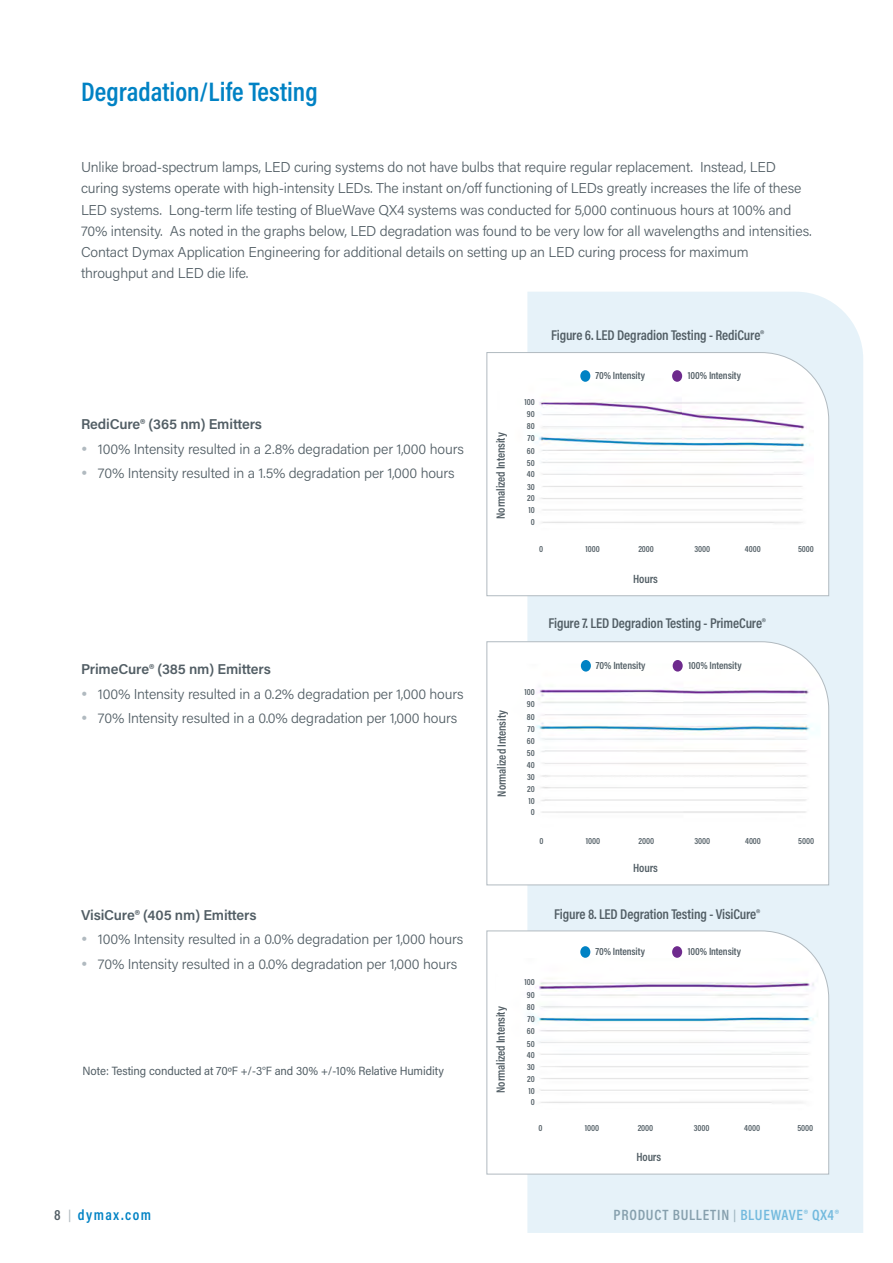
<style>
.page{position:relative;width:893px;height:1263px;background:#fff}
.page>*{position:absolute;margin:0;border:0;box-sizing:border-box;transform-origin:0 0}
.t1{font:600 27px "Acumin Pro Cond";color:#0082c4}
.t2{font:600 15px "Acumin Pro Cond";letter-spacing:.05em;color:#95a3ab}
.t3{font:600 15px "Acumin Pro Cond";letter-spacing:.1em;color:#0082c4}
.t4{font:300 14.25px/21px "Acumin Pro";letter-spacing:-.01em;color:#525e65}
.t5{font:600 14.25px "Acumin Pro Cond";letter-spacing:-.01em;color:#525e65}
.t6{font:600 14.25px "Acumin Pro";letter-spacing:-.01em;color:#525e65}
.t7{font:600 12px "Acumin Pro Cond";letter-spacing:-.01em;color:#525e65}
.t8{font:12px "Acumin Pro Semi Cond";letter-spacing:-.01em;color:#525e65}
.t9{font:600 10.5px "Acumin Pro Cond";letter-spacing:-.01em;color:#525e65}
.t10{font:600 9px/12px "Acumin Pro Cond";letter-spacing:-.01em;color:#525e65;text-align:right}
.s1{font-family:"Acumin Pro";font-weight:300}
.s2{color:#525e65}
.s3{font-size:12px;color:#b1bac0}
.s4{color:#80c0e1}
</style>
<div class="page">
<div style="left:527px;top:292px;width:336px;height:941px;background:#e6f2f9"></div>
<svg style="left:486px;top:352px;width:343px;height:244px"></svg>
<svg style="left:486px;top:641px;width:343px;height:244px"></svg>
<svg style="left:486px;top:930px;width:343px;height:244px"></svg>
<div style="left:496px;top:410px;width:17px;height:131px;background:#fff"></div>
<div style="left:497px;top:698px;width:10px;height:111px;background:#fff"></div>
<div style="left:496px;top:977px;width:11px;height:145px;background:#fff"></div>
<div style="left:636px;top:1152px;width:52px;height:17px;background:#fff"></div>
<div style="left:672px;top:946px;width:10px;height:12px;background:#6e2a8d;border-radius:50%"></div>
<div style="left:580px;top:946px;width:10px;height:12px;background:#0082c4;border-radius:50%"></div>
<div style="left:673px;top:660px;width:10px;height:12px;background:#6e2a8d;border-radius:50%"></div>
<div style="left:581px;top:660px;width:10px;height:12px;background:#0082c4;border-radius:50%"></div>
<div style="left:672px;top:370px;width:10px;height:12px;background:#6e2a8d;border-radius:50%"></div>
<div style="left:580px;top:370px;width:10px;height:12px;background:#0082c4;border-radius:50%"></div>
<div style="left:633px;top:863px;width:57px;height:10px;background:#fff"></div>
<div style="left:633px;top:574px;width:62px;height:11px;background:#fff"></div>
<div style="left:538px;top:1124px;width:5px;height:8px;background:#fff"></div>
<div style="left:790px;top:1124px;width:23px;height:8px;background:#fff"></div>
<div style="left:578px;top:1124px;width:21px;height:8px;background:#fff"></div>
<div style="left:630px;top:1124px;width:23px;height:8px;background:#fff"></div>
<div style="left:686px;top:1124px;width:23px;height:8px;background:#fff"></div>
<div style="left:737px;top:1124px;width:23px;height:8px;background:#fff"></div>
<svg style="left:539px;top:837px;width:4px;height:8px"></svg>
<div style="left:791px;top:837px;width:23px;height:8px;background:#fff"></div>
<div style="left:579px;top:837px;width:21px;height:8px;background:#fff"></div>
<div style="left:631px;top:837px;width:23px;height:8px;background:#fff"></div>
<div style="left:687px;top:837px;width:23px;height:8px;background:#fff"></div>
<div style="left:738px;top:837px;width:23px;height:8px;background:#fff"></div>
<svg style="left:539px;top:546px;width:4px;height:7px"></svg>
<div style="left:790px;top:546px;width:24px;height:7px;background:#fff"></div>
<div style="left:579px;top:546px;width:21px;height:7px;background:#fff"></div>
<div style="left:631px;top:546px;width:23px;height:7px;background:#fff"></div>
<div style="left:687px;top:546px;width:23px;height:7px;background:#fff"></div>
<div style="left:738px;top:546px;width:23px;height:7px;background:#fff"></div>
<h1 class="t1" style="left:81px;top:74px;width:238px">Degradation/Life Testing</h1>
<p class="t4" style="left:81px;top:156px;width:732px">Unlike broad-spectrum lamps, LED curing systems do not have bulbs that require regular replacement. Instead, LED curing systems operate with high-intensity LEDs. The instant on/off functioning of LEDs greatly increases the life of these LED systems. Long-term life testing of BlueWave QX4 systems was conducted for 5,000 continuous hours at 100% and 70% intensity. As noted in the graphs below, LED degradation was found to be very low for all wavelengths and intensities.<br>Contact Dymax Application Engineering for additional details on setting up an LED curing process for maximum throughput and LED die life.</p>
<p class="t5" style="left:551px;top:325px;width:215px">Figure 6. LED Degradion Testing - RediCure®</p>
<p class="t6" style="left:81px;top:414px;width:183px">RediCure® (365 nm) Emitters</p>
<p class="t4" style="left:98px;top:436px;width:368px;line-height:24.5px">100% Intensity resulted in a 2.8% degradation per 1,000 hours<br>70% Intensity resulted in a 1.5% degradation per 1,000 hours</p>
<p class="t6" style="left:81px;top:659px;width:191px">PrimeCure® (385 nm) Emitters</p>
<p class="t4" style="left:98px;top:681px;width:367px;line-height:24.5px">100% Intensity resulted in a 0.2% degradation per 1,000 hours<br>70% Intensity resulted in a 0.0% degradation per 1,000 hours</p>
<p class="t6" style="left:81px;top:905px;width:177px">VisiCure® (405 nm) Emitters</p>
<p class="t4" style="left:98px;top:926px;width:367px;line-height:24.5px">100% Intensity resulted in a 0.0% degradation per 1,000 hours<br>70% Intensity resulted in a 0.0% degradation per 1,000 hours</p>
<p class="t8" style="left:83px;top:1063px;width:363px">Note: Testing conducted at 70oF +/-3<span class="s1">°</span>F and 30% +/-10% Relative Humidity</p>
<p class="t3" style="left:54px;top:1205px;width:99px"><span class="s2">8</span> <span class="s3">|</span> dymax.com</p>
<p class="t7" style="left:493px;top:519px;width:88px;rotate:-90deg">Normalized Intensity</p>
<p class="t7" style="left:494px;top:796px;width:88px;rotate:-90deg">Normalized Intensity</p>
<p class="t7" style="left:493px;top:1093px;width:88px;rotate:-90deg">Normalized Intensity</p>
<p class="t10" style="left:524px;top:395px;width:12px">100<br>90<br>80<br>70<br>60<br>50<br>40<br>30<br>20<br>10<br>0</p>
<p class="t9" style="left:595px;top:369px;width:51px">70% Intensity</p>
<p class="t9" style="left:688px;top:369px;width:55px">100% Intensity</p>
<p class="t10" style="left:539px;top:543px;width:6px">0</p>
<p class="t10" style="left:586px;top:543px;width:16px">1000</p>
<p class="t10" style="left:638px;top:543px;width:17px">2000</p>
<p class="t10" style="left:694px;top:543px;width:17px">3000</p>
<p class="t10" style="left:745px;top:543px;width:17px">4000</p>
<p class="t10" style="left:798px;top:543px;width:17px">5000</p>
<p class="t7" style="left:633px;top:571px;width:26px">Hours</p>
<p class="t5" style="left:548px;top:614px;width:219px">Figure 7. LED Degradion Testing - PrimeCure®</p>
<p class="t10" style="left:524px;top:686px;width:12px">100<br>90<br>80<br>70<br>60<br>50<br>40<br>30<br>20<br>10<br>0</p>
<p class="t9" style="left:596px;top:658px;width:51px">70% Intensity</p>
<p class="t9" style="left:688px;top:658px;width:55px">100% Intensity</p>
<p class="t10" style="left:539px;top:835px;width:6px">0</p>
<p class="t10" style="left:586px;top:835px;width:16px">1000</p>
<p class="t10" style="left:638px;top:835px;width:17px">2000</p>
<p class="t10" style="left:694px;top:835px;width:17px">3000</p>
<p class="t10" style="left:745px;top:835px;width:17px">4000</p>
<p class="t10" style="left:798px;top:835px;width:17px">5000</p>
<p class="t7" style="left:633px;top:860px;width:26px">Hours</p>
<p class="t5" style="left:554px;top:905px;width:207px">Figure 8. LED Degration Testing - VisiCure®</p>
<p class="t10" style="left:524px;top:976px;width:12px">100<br>90<br>80<br>70<br>60<br>50<br>40<br>30<br>20<br>10<br>0</p>
<p class="t9" style="left:595px;top:945px;width:51px">70% Intensity</p>
<p class="t9" style="left:688px;top:945px;width:55px">100% Intensity</p>
<p class="t10" style="left:539px;top:1122px;width:6px">0</p>
<p class="t10" style="left:585px;top:1122px;width:16px">1000</p>
<p class="t10" style="left:638px;top:1122px;width:17px">2000</p>
<p class="t10" style="left:694px;top:1122px;width:17px">3000</p>
<p class="t10" style="left:744px;top:1122px;width:17px">4000</p>
<p class="t10" style="left:797px;top:1122px;width:17px">5000</p>
<p class="t7" style="left:636px;top:1149px;width:26px">Hours</p>
<p class="t2" style="left:614px;top:1205px;width:227px">PRODUCT BULLETIN <span class="s3">|</span> <span class="s4">BLUEWAVE® QX4®</span></p>
</div>
